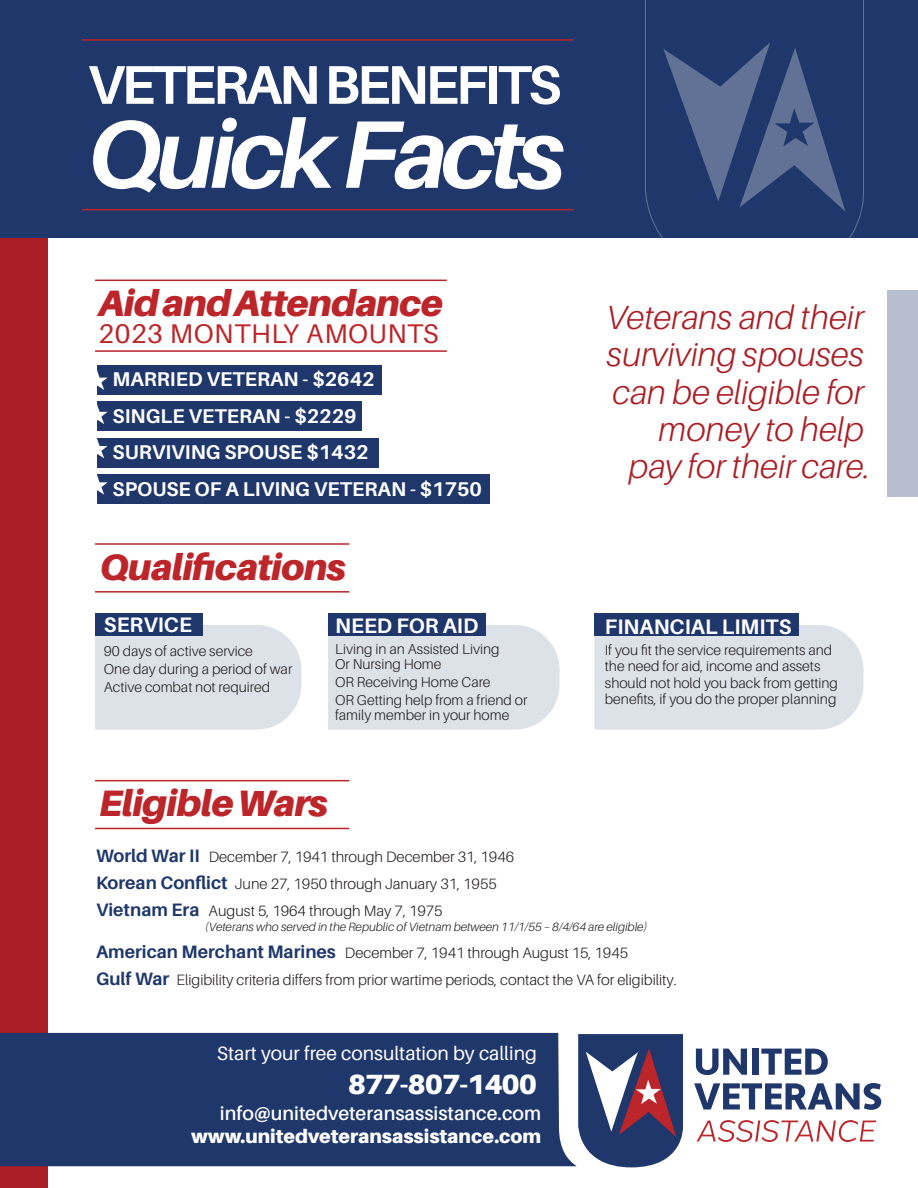
<style>
.page{position:relative;width:918px;height:1188px;background:#fff}
.page>*{position:absolute;margin:0;border:0;box-sizing:border-box;transform-origin:0 0}
.t1{font:italic 700 96px "Aileron";letter-spacing:-.06em;color:#fff}
.t2{font:700 54.6px "Aileron";letter-spacing:-.06em;color:#fff}
.t3{font:italic 900 36.75px "Aileron";letter-spacing:-.02em;color:#bc252a}
.t4{font:italic 300 33.45px/37.2px "Aileron";color:#aa1d24;text-align:right}
.t5{font:900 27.9px "Aileron";letter-spacing:-.04em;color:#fff}
.t6{font:27px "Aileron";letter-spacing:.02em;color:#bc252a}
.t7{font:700 21px "Aileron";color:#fff}
.t8{font:700 19.95px/36.5px "Aileron";color:#fff}
.t9{font:19.35px "Aileron";color:#fff}
.t10{font:600 19.35px "Aileron";color:#fff}
.t11{font:900 19.35px "Aileron";color:#fff}
.t12{font:300 15px/27px "Aileron";color:#231f20}
.t13{font:300 14.25px/18px "Aileron";color:#231f20}
.t14{font:italic 300 12px "Aileron";color:#231f20}
.s1{font-weight:700;font-size:18px;color:#1f376a}
</style>
<div class="page">
<div style="left:97px;top:366px;width:285px;height:29px;background:#1f376a"></div>
<div style="left:97px;top:402px;width:265px;height:29px;background:#1f376a"></div>
<div style="left:97px;top:438px;width:282px;height:29px;background:#1f376a"></div>
<div style="left:97px;top:475px;width:392px;height:29px;background:#1f376a"></div>
<div style="left:0;top:215px;width:47px;height:973px;background:#aa1d24"></div>
<div style="left:887px;top:290px;width:31px;height:207px;background:#b7bfcf"></div>
<svg style="left:696px;top:1049px;width:51px;height:26px"></svg>
<div style="left:752px;top:1049px;width:6px;height:26px;background:#1f376a"></div>
<svg style="left:761px;top:1049px;width:67px;height:26px"></svg>
<svg style="left:694px;top:1083px;width:187px;height:27px"></svg>
<svg style="left:697px;top:1120px;width:179px;height:22px"></svg>
<svg style="left:578px;top:1034px;width:106px;height:133px"></svg>
<div style="left:0;top:0;width:918px;height:238px;background:#1f376a"></div>
<svg style="left:645px;top:0;width:219px;height:238px"></svg>
<hr style="left:82px;top:209px;width:492px;height:1px;background:#bc252a">
<hr style="left:82px;top:39px;width:492px;height:2px;background:#bc252a">
<hr style="left:95px;top:280px;width:352px;height:1px;background:#bc252a">
<hr style="left:95px;top:350px;width:352px;height:2px;background:#bc252a">
<svg style="left:97px;top:370px;width:11px;height:20px"></svg>
<svg style="left:97px;top:404px;width:11px;height:20px"></svg>
<svg style="left:97px;top:438px;width:11px;height:21px"></svg>
<svg style="left:97px;top:474px;width:11px;height:21px"></svg>
<hr style="left:95px;top:780px;width:254px;height:1px;background:#bc252a">
<hr style="left:95px;top:828px;width:254px;height:1px;background:#bc252a">
<hr style="left:95px;top:543px;width:254px;height:2px;background:#bc252a">
<hr style="left:95px;top:591px;width:254px;height:2px;background:#bc252a">
<div style="left:0;top:1033px;width:577px;height:133px;background:#1f376a"></div>
<div style="left:95px;top:625px;width:206px;height:105px;background:#dde1e8"></div>
<div style="left:328px;top:625px;width:232px;height:105px;background:#dde1e8"></div>
<div style="left:594px;top:625px;width:269px;height:105px;background:#dde1e8"></div>
<div style="left:95px;top:613px;width:108px;height:23px;background:#1f376a"></div>
<div style="left:328px;top:613px;width:158px;height:23px;background:#1f376a"></div>
<div style="left:594px;top:613px;width:205px;height:23px;background:#1f376a"></div>
<h2 class="t2" style="left:87px;top:54px;width:476px">VETERAN BENEFITS</h2>
<h1 class="t1" style="left:87px;top:101px;width:479px">QuickFacts</h1>
<h3 class="t3" style="left:99px;top:282px;width:346px">Aid and Attendance</h3>
<h3 class="t6" style="left:99px;top:319px;width:341px">2023 MONTHLY AMOUNTS</h3>
<h3 class="t8" style="left:113px;top:361px;width:371px">MARRIED VETERAN - $2642<br>SINGLE VETERAN - $2229<br>SURVIVING SPOUSE $1432<br>SPOUSE OF A LIVING VETERAN - $1750</h3>
<h3 class="t3" style="left:99px;top:545px;width:248px">Qualifications</h3>
<h3 class="t7" style="left:104px;top:613px;width:90px">SERVICE</h3>
<p class="t13" style="left:104px;top:642px;width:190px">90 days of active service<br>One day during a period of war<br>Active combat not required</p>
<h3 class="t7" style="left:335px;top:614px;width:145px">NEED FOR AID</h3>
<p class="t13" style="left:335px;top:642px;width:166px;line-height:15px">Living in an Assisted Living<br>Or Nursing Home</p>
<p class="t13" style="left:335px;top:674px;width:194px">OR Receiving Home Care<br>OR Getting help from a friend or</p>
<p class="t13" style="left:335px;top:707px;width:176px">family member in your home</p>
<h3 class="t3" style="left:99px;top:782px;width:230px">Eligible Wars</h3>
<h3 class="t4" style="left:606px;top:299px;width:266px">Veterans and their surviving spouses can be eligible for money to help pay for their care.</h3>
<h3 class="t7" style="left:605px;top:615px;width:188px">FINANCIAL LIMITS</h3>
<p class="t13" style="left:605px;top:642px;width:235px;line-height:16.5px">If you fit the service requirements and the need for aid, income and assets should not hold you back from getting benefits, if you do the proper planning</p>
<p class="t12" style="left:96px;top:844px;width:420px"><span class="s1">World War II</span> December 7, 1941 through December 31, 1946<br><span class="s1">Korean Conflict</span> June 27, 1950 through January 31, 1955<br><span class="s1">Vietnam Era</span> August 5, 1964 through May 7, 1975</p>
<p class="t14" style="left:205px;top:920px;width:443px">(Veterans who served in the Republic of Vietnam between 11/1/55 – 8/4/64 are eligible)</p>
<p class="t12" style="left:96px;top:940px;width:582px"><span class="s1">American Merchant Marines</span> December 7, 1941 through August 15, 1945<br><span class="s1">Gulf War</span> Eligibility criteria differs from prior wartime periods, contact the VA for eligibility.</p>
<h3 class="t9" style="left:217px;top:1043px;width:322px">Start your free consultation by calling</h3>
<h3 class="t5" style="left:348px;top:1068px;width:191px">877-807-1400</h3>
<h3 class="t10" style="left:220px;top:1102px;width:323px">info@unitedveteransassistance.com</h3>
<h3 class="t11" style="left:191px;top:1124px;width:351px">www.unitedveteransassistance.com</h3>
</div>
